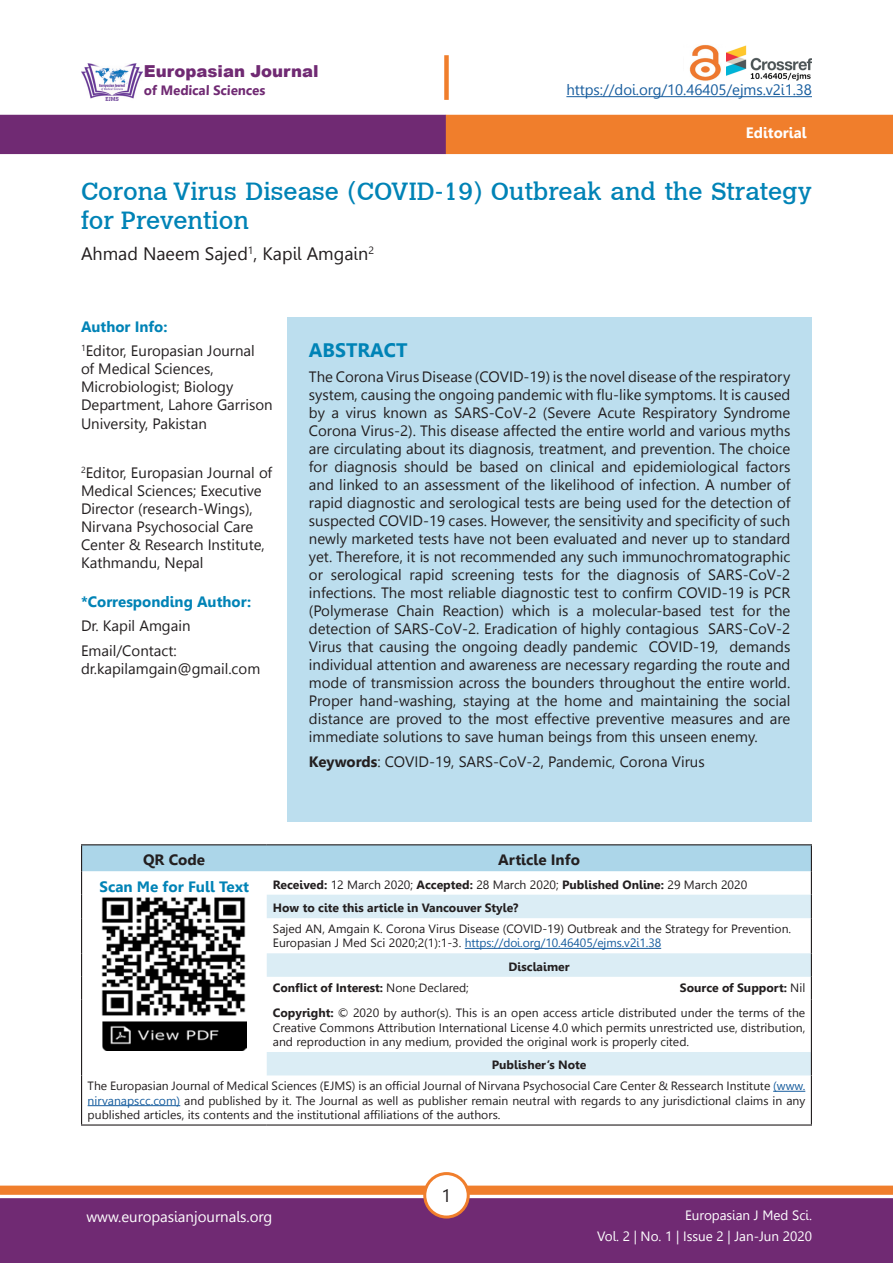
<style>
.page{position:relative;width:893px;height:1263px;background:#fff}
.page>*{position:absolute;margin:0;border:0;box-sizing:border-box;transform-origin:0 0}
.t1{font:24.75px/29.7px "Calvert";color:#0083b6}
.t2{font:700 19.5px "Leelawadee";color:#0083b6}
.t3{font:18px "Leelawadee";color:#231f20}
.t4{font:900 16.5px "Arial";color:#702a73}
.t5{font:15px/18px "Leelawadee UI";color:#231f20}
.t6{font:700 15px "Leelawadee";color:#0083b6}
.t7{font:15px "Leelawadee";letter-spacing:-.005em;color:#175d9e}
.t8{font:15px "Leelawadee";color:#fff}
.t9{font:700 15px "Leelawadee";color:#231f20}
.t10{font:700 15px "Leelawadee";color:#fff}
.t11{font:13.5px/21px "Leelawadee";color:#fff;text-align:right}
.t12{font:700 13.5px "Leelawadee UI";color:#702a73}
.t13{font:12px/14.4px "Leelawadee UI";color:#231f20;text-align:justify}
.t14{font:12px "Leelawadee";letter-spacing:-.005em;color:#175d9e}
.t15{font:700 12px "Leelawadee";color:#231f20}
.t16{font:700 12px "Leelawadee UI";color:#231f20}
.s1{font-weight:700}
.s2{font-family:"Leelawadee";font-weight:700}
.s3{font-family:"Leelawadee UI";color:#231f20}
.s4{font-weight:400}
.s5{color:#175d9e}
</style>
<div class="page">
<div style="left:0;top:1198px;width:893px;height:65px;background:#702a73;border:2px solid #702a73"></div>
<div style="left:0;top:1185px;width:893px;height:10px;background:#f07e2c;border:1px solid #f07e2c"></div>
<div style="left:425px;top:1173px;width:43px;height:44px;background:#fff;border-radius:50%"></div>
<div style="left:423px;top:1172px;width:47px;height:46px;border:3px solid #f07e2c;border-radius:50%"></div>
<div style="left:0;top:115px;width:446px;height:39px;background:#702a73"></div>
<div style="left:446px;top:115px;width:447px;height:39px;background:#f07e2c"></div>
<div style="left:444px;top:55px;width:5px;height:45px;background:#f07e2c"></div>
<img style="left:81px;top:63px;width:61px;height:37px">
<hr style="left:566px;top:96px;width:246px;height:1px;background:#175d9e">
<img style="left:689px;top:45px;width:123px;height:36px">
<div style="left:287px;top:317px;width:525px;height:504px;background:#bcdeee"></div>
<svg style="left:267px;top:918px;width:544px;height:157px"></svg>
<hr style="left:81px;top:844px;width:186px;height:1px;background:#231f20">
<hr style="left:267px;top:844px;width:545px;height:1px;background:#231f20">
<hr style="left:81px;top:918px;width:1px;height:35px;background:#231f20">
<svg style="left:81px;top:953px;width:1px;height:47px"></svg>
<hr style="left:81px;top:1000px;width:1px;height:52px;background:#231f20">
<svg style="left:81px;top:1052px;width:1px;height:23px"></svg>
<hr style="left:81px;top:1075px;width:1px;height:49px;background:#231f20">
<hr style="left:81px;top:1124px;width:186px;height:1px;background:#231f20">
<hr style="left:267px;top:1124px;width:545px;height:1px;background:#231f20">
<svg style="left:81px;top:845px;width:731px;height:73px"></svg>
<hr style="left:811px;top:918px;width:1px;height:35px;background:#231f20">
<hr style="left:811px;top:1000px;width:1px;height:52px;background:#231f20">
<hr style="left:811px;top:1075px;width:1px;height:49px;background:#231f20">
<svg style="left:811px;top:953px;width:1px;height:47px"></svg>
<svg style="left:811px;top:1052px;width:1px;height:23px"></svg>
<img style="left:99px;top:894px;width:148px;height:122px">
<img style="left:102px;top:1021px;width:144px;height:30px">
<hr style="left:465px;top:948px;width:196px;height:1px;background:#175d9e">
<hr style="left:773px;top:1091px;width:32px;height:1px;background:#175d9e">
<hr style="left:88px;top:1105px;width:92px;height:1px;background:#175d9e">
<p class="t4" style="left:144px;top:59px;width:176px">Europasian Journal</p>
<p class="t12" style="left:144px;top:80px;width:123px">of Medical Sciences</p>
<p class="t7" style="left:566px;top:81px;width:247px">https://doi.org/10.46405/ejms.v2i1.38</p>
<p class="t10" style="left:746px;top:124px;width:62px">Editorial</p>
<p class="t1" style="left:81px;top:176px;width:732px">Corona Virus Disease (COVID-19) Outbreak and the Strategy for Prevention</p>
<p class="t3" style="left:81px;top:243px;width:294px">Ahmad Naeem Sajed<sup>1</sup>, Kapil Amgain<sup>2</sup></p>
<p class="t6" style="left:81px;top:318px;width:88px">Author Info:</p>
<p class="t5" style="left:81px;top:341px;width:193px"><sup>1</sup>Editor, Europasian Journal<br>of Medical Sciences,<br>Microbiologist; Biology<br>Department, Lahore Garrison<br>University, Pakistan</p>
<p class="t5" style="left:81px;top:463px;width:193px"><sup>2</sup>Editor, Europasian Journal of<br>Medical Sciences; Executive<br>Director (research-Wings),<br>Nirvana Psychosocial Care<br>Center &amp; Research Institute,<br>Kathmandu, Nepal</p>
<p class="t6" style="left:81px;top:593px;width:172px">*Corresponding Author:</p>
<p class="t5" style="left:81px;top:616px;width:111px">Dr. Kapil Amgain</p>
<p class="t5" style="left:81px;top:641px;width:181px">Email/Contact: dr.kapilamgain@gmail.com</p>
<p class="t2" style="left:309px;top:339px;width:100px">ABSTRACT</p>
<p class="t5" style="left:309px;top:367px;width:483px;text-align:justify">The Corona Virus Disease (COVID-19) is the novel disease of the respiratory system, causing the ongoing pandemic with flu-like symptoms. It is caused by a virus known as SARS-CoV-2 (Severe Acute Respiratory Syndrome Corona Virus-2). This disease affected the entire world and various myths are circulating about its diagnosis, treatment, and prevention. The choice for diagnosis should be based on clinical and epidemiological factors and linked to an assessment of the likelihood of infection. A number of rapid diagnostic and serological tests are being used for the detection of suspected COVID-19 cases. However, the sensitivity and specificity of such newly marketed tests have not been evaluated and never up to standard yet. Therefore, it is not recommended any such immunochromatographic or serological rapid screening tests for the diagnosis of SARS-CoV-2 infections. The most reliable diagnostic test to confirm COVID-19 is PCR (Polymerase Chain Reaction) which is a molecular-based test for the detection of SARS-CoV-2. Eradication of highly contagious SARS-CoV-2<br>Virus that causing the ongoing deadly pandemic COVID-19, demands individual attention and awareness are necessary regarding the route and mode of transmission across the bounders throughout the entire world.<br>Proper hand-washing, staying at the home and maintaining the social distance are proved to the most effective preventive measures and are immediate solutions to save human beings from this unseen enemy.</p>
<p class="t5" style="left:309px;top:752px;width:397px"><span class="s1">Keywords</span>: COVID-19, SARS-CoV-2, Pandemic, Corona Virus</p>
<p class="t9" style="left:143px;top:851px;width:64px">QR Code</p>
<p class="t9" style="left:498px;top:851px;width:83px">Article Info</p>
<p class="t6" style="left:100px;top:878px;width:151px">Scan Me for Full Text</p>
<p class="t13" style="left:273px;top:877px;width:476px"><span class="s2">Received:</span> 12 March 2020; <span class="s2">Accepted:</span> 28 March 2020; <span class="s2">Published Online:</span> 29 March 2020</p>
<p class="t15" style="left:273px;top:901px;width:247px">How to cite this article in Vancouver Style?</p>
<p class="t13" style="left:273px;top:921px;width:520px">Sajed AN, Amgain K. Corona Virus Disease (COVID-19) Outbreak and the Strategy for Prevention.</p>
<p class="t14" style="left:273px;top:936px;width:390px"><span class="s3">Europasian J Med Sci 2020;2(1):1-3.</span> https://doi.org/10.46405/ejms.v2i1.38</p>
<p class="t15" style="left:509px;top:960px;width:63px">Disclaimer</p>
<p class="t16" style="left:273px;top:979px;width:198px">Conflict of Interest: <span class="s4">None Declared;</span></p>
<p class="t16" style="left:680px;top:979px;width:127px">Source of Support: <span class="s4">Nil</span></p>
<p class="t13" style="left:273px;top:1005px;width:534px"><span class="s2">Copyright:</span> © 2020 by author(s). This is an open access article distributed under the terms of the Creative Commons Attribution International License 4.0 which permits unrestricted use, distribution, and reproduction in any medium, provided the original work is properly cited.</p>
<p class="t15" style="left:492px;top:1058px;width:96px">Publisher’s Note</p>
<p class="t13" style="left:88px;top:1078px;width:719px">The Europasian Journal of Medical Sciences (EJMS) is an official Journal of Nirvana Psychosocial Care Center &amp; Ressearch Institute <span class="s5">(www. nirvanapscc.com)</span> and published by it. The Journal as well as publisher remain neutral with regards to any jurisdictional claims in any published articles, its contents and the institutional affiliations of the authors.</p>
<p class="t3" style="left:442px;top:1185px;width:11px">1</p>
<p class="t8" style="left:86px;top:1208px;width:187px">www.europasianjournals.org</p>
<p class="t11" style="left:597px;top:1205px;width:216px">Europasian J Med Sci.<br>Vol. 2 | No. 1 | Issue 2 | Jan-Jun 2020</p>
</div>
